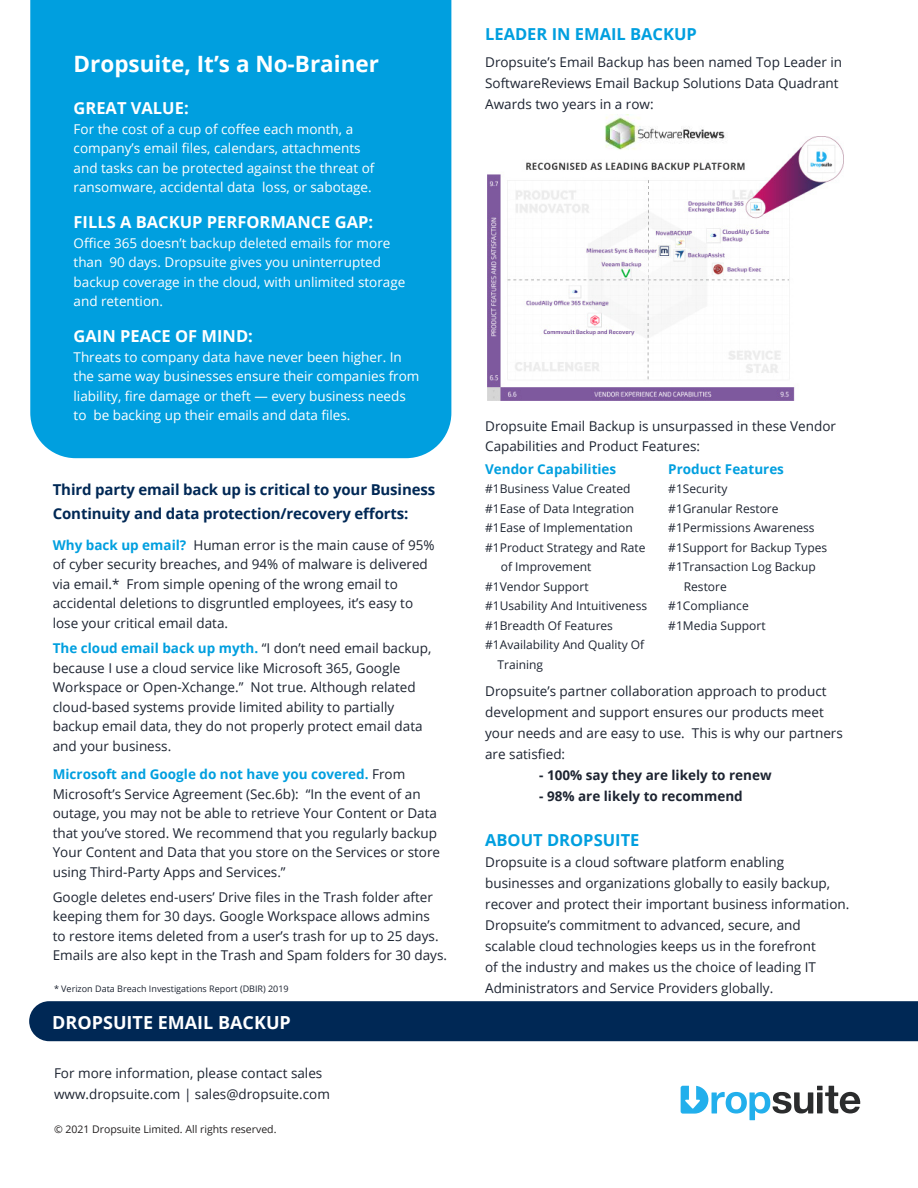
<style>
.page{position:relative;width:918px;height:1188px;background:#fff}
.page>*{position:absolute;margin:0;border:0;box-sizing:border-box;transform-origin:0 0}
.t1{font:700 22.5px "Open Sans";color:#fff}
.t2{font:700 18px "Open Sans";color:#fff}
.t3{font:700 16.5px "Open Sans";color:#fff}
.t4{font:700 16.5px "Open Sans";color:#009fdf}
.t5{font:700 15px/24px "Open Sans";letter-spacing:-.01em;color:#002855}
.t6{font:13.5px/19.5px "Open Sans";color:#1d2431}
.t7{font:13.5px/19.5px "Open Sans";color:#fff}
.t8{font:700 13.5px "Open Sans";color:#1d2431}
.t9{font:700 13.5px "Open Sans";color:#009fdf}
.t10{font:12px "Open Sans";color:#1d2431}
.t11{font:10.5px "Open Sans";color:#221f1f}
.t12{font:9px "Open Sans";color:#1d2431}
.s1{font-weight:700;color:#009fdf}
</style>
<div class="page">
<div style="left:29px;top:1001px;width:889px;height:40px;background:#002855"></div>
<svg style="left:681px;top:1086px;width:179px;height:34px"></svg>
<img style="left:487px;top:136px;width:356px;height:265px">
<img style="left:594px;top:114px;width:135px;height:40px">
<div style="left:30px;top:0;width:421px;height:458px;background:#009fdf"></div>
<h1 class="t1" style="left:74px;top:54px;width:307px">Dropsuite, It’s a No-Brainer</h1>
<p class="t3" style="left:74px;top:102px;width:117px">GREAT VALUE:</p>
<p class="t7" style="left:74px;top:119px;width:302px">For the cost of a cup of coffee each month, a company’s email files, calendars, attachments and tasks can be protected against the threat of ransomware, accidental data loss, or sabotage.</p>
<p class="t3" style="left:74px;top:216px;width:301px">FILLS A BACKUP PERFORMANCE GAP:</p>
<p class="t7" style="left:74px;top:233px;width:333px">Office 365 doesn’t backup deleted emails for more than 90 days. Dropsuite gives you uninterrupted backup coverage in the cloud, with unlimited storage and retention.</p>
<p class="t3" style="left:74px;top:330px;width:181px">GAIN PEACE OF MIND:</p>
<p class="t7" style="left:74px;top:349px;width:347px">Threats to company data have never been higher. In the same way businesses ensure their companies from liability, fire damage or theft — every business needs to be backing up their emails and data files.</p>
<p class="t5" style="left:53px;top:479px;width:384px">Third party email back up is critical to your Business<br>Continuity and data protection/recovery efforts:</p>
<p class="t6" style="left:53px;top:535px;width:383px"><span class="s1">Why back up email?</span> Human error is the main cause of 95% of cyber security breaches, and 94% of malware is delivered via email.* From simple opening of the wrong email to accidental deletions to disgruntled employees, it’s easy to lose your critical email data.</p>
<p class="t6" style="left:53px;top:638px;width:380px"><span class="s1">The cloud email back up myth.</span> “I don’t need email backup, because I use a cloud service like Microsoft 365, Google Workspace or Open-Xchange.” Not true. Although related cloud-based systems provide limited ability to partially backup email data, they do not properly protect email data and your business.</p>
<p class="t6" style="left:53px;top:766px;width:389px"><span class="s1">Microsoft and Google do not have you covered.</span> From Microsoft’s Service Agreement (Sec.6b): “In the event of an outage, you may not be able to retrieve Your Content or Data that you’ve stored. We recommend that you regularly backup Your Content and Data that you store on the Services or store using Third-Party Apps and Services.”</p>
<p class="t6" style="left:53px;top:887px;width:396px">Google deletes end-users’ Drive files in the Trash folder after keeping them for 30 days. Google Workspace allows admins<br>to restore items deleted from a user’s trash for up to 25 days.<br>Emails are also kept in the Trash and Spam folders for 30 days.</p>
<p class="t12" style="left:54px;top:982px;width:236px">* Verizon Data Breach Investigations Report (DBIR) 2019</p>
<h2 class="t2" style="left:52px;top:1012px;width:240px">DROPSUITE EMAIL BACKUP</h2>
<p class="t6" style="left:54px;top:1064px;width:277px;line-height:21px">For more information, please contact sales www.dropsuite.com | sales@dropsuite.com</p>
<p class="t11" style="left:54px;top:1125px;width:224px">© 2021 Dropsuite Limited. All rights reserved.</p>
<p class="t4" style="left:485px;top:27px;width:213px">LEADER IN EMAIL BACKUP</p>
<p class="t6" style="left:485px;top:53px;width:358px;line-height:21px">Dropsuite’s Email Backup has been named Top Leader in<br>SoftwareReviews Email Backup Solutions Data Quadrant<br>Awards two years in a row:</p>
<p class="t6" style="left:485px;top:418px;width:352px">Dropsuite Email Backup is unsurpassed in these Vendor<br>Capabilities and Product Features:</p>
<p class="t9" style="left:485px;top:464px;width:133px">Vendor Capabilities</p>
<p class="t10" style="left:485px;top:481px;width:147px">#1Business Value Created</p>
<p class="t10" style="left:485px;top:500px;width:151px">#1Ease of Data Integration</p>
<p class="t10" style="left:485px;top:520px;width:149px">#1Ease of Implementation</p>
<p class="t10" style="left:485px;top:539px;width:162px">#1Product Strategy and Rate</p>
<p class="t10" style="left:501px;top:562px;width:92px">of Improvement</p>
<p class="t10" style="left:485px;top:578px;width:105px">#1Vendor Support</p>
<p class="t10" style="left:485px;top:598px;width:163px">#1Usability And Intuitiveness</p>
<p class="t10" style="left:485px;top:617px;width:129px">#1Breadth Of Features</p>
<p class="t10" style="left:485px;top:637px;width:161px">#1Availability And Quality Of</p>
<p class="t10" style="left:498px;top:660px;width:47px">Training</p>
<p class="t9" style="left:668px;top:464px;width:117px">Product Features</p>
<p class="t10" style="left:668px;top:481px;width:61px">#1Security</p>
<p class="t10" style="left:668px;top:500px;width:112px">#1Granular Restore</p>
<p class="t10" style="left:668px;top:520px;width:148px">#1Permissions Awareness</p>
<p class="t10" style="left:668px;top:539px;width:160px">#1Support for Backup Types</p>
<p class="t10" style="left:668px;top:559px;width:149px">#1Transaction Log Backup</p>
<p class="t10" style="left:684px;top:582px;width:44px">Restore</p>
<p class="t10" style="left:668px;top:598px;width:82px">#1Compliance</p>
<p class="t10" style="left:668px;top:617px;width:99px">#1Media Support</p>
<p class="t6" style="left:485px;top:682px;width:359px;line-height:21px">Dropsuite’s partner collaboration approach to product development and support ensures our products meet your needs and are easy to use. This is why our partners are satisfied:</p>
<p class="t8" style="left:539px;top:770px;width:234px">- 100% say they are likely to renew</p>
<p class="t8" style="left:539px;top:791px;width:205px">- 98% are likely to recommend</p>
<p class="t4" style="left:485px;top:834px;width:156px">ABOUT DROPSUITE</p>
<p class="t6" style="left:485px;top:853px;width:366px;line-height:21px">Dropsuite is a cloud software platform enabling businesses and organizations globally to easily backup, recover and protect their important business information.<br>Dropsuite’s commitment to advanced, secure, and scalable cloud technologies keeps us in the forefront<br>of the industry and makes us the choice of leading IT Administrators and Service Providers globally.</p>
</div>
